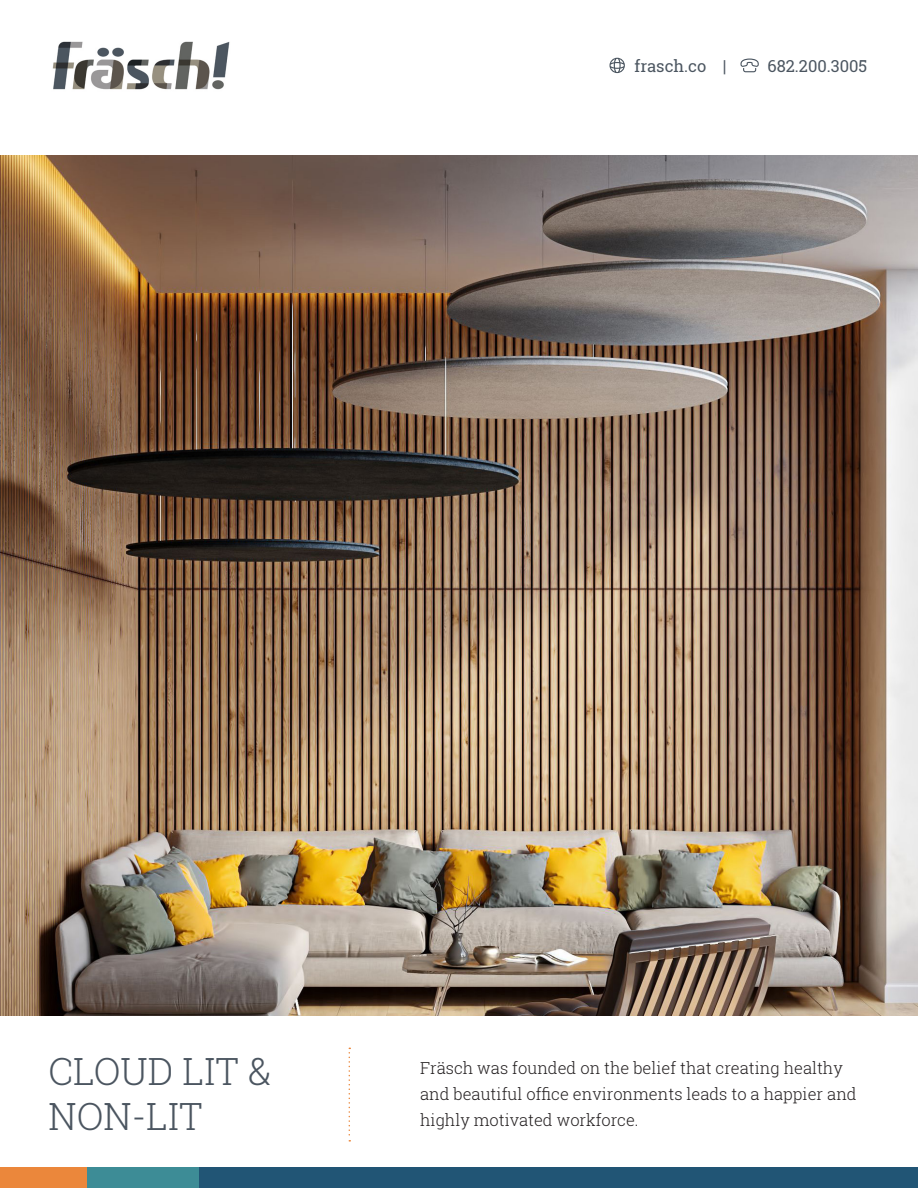
<style>
.page{position:relative;width:918px;height:1188px;background:#fff}
.page>*{position:absolute;margin:0;border:0;box-sizing:border-box;transform-origin:0 0}
.t1{font:300 37.5px/45px "Roboto Slab";color:#4b5560}
.t2{font:300 16.5px/25.8px "Roboto Slab";color:#231f20}
.t3{font:16.5px "Roboto Slab";color:#4b5560}
</style>
<div class="page">
<svg style="left:740px;top:59px;width:19px;height:13px"></svg>
<svg style="left:609px;top:58px;width:16px;height:15px"></svg>
<div style="left:0;top:1168px;width:918px;height:20px;background:#215575"></div>
<div style="left:0;top:1168px;width:198px;height:20px;background:#3d8c96"></div>
<div style="left:0;top:1168px;width:87px;height:20px;background:#eb873b"></div>
<img style="left:52px;top:41px;width:178px;height:49px">
<img style="left:0;top:156px;width:918px;height:859px">
<svg style="left:349px;top:1048px;width:1px;height:94px"></svg>
<p class="t3" style="left:635px;top:54px;width:93px">frasch.co |</p>
<p class="t3" style="left:768px;top:54px;width:101px">682.200.3005</p>
<p class="t1" style="left:49px;top:1048px;width:224px">CLOUD LIT &amp;<br>NON-LIT</p>
<p class="t2" style="left:420px;top:1055px;width:438px">Fräsch was founded on the belief that creating healthy and beautiful office environments leads to a happier and highly motivated workforce.</p>
</div>
